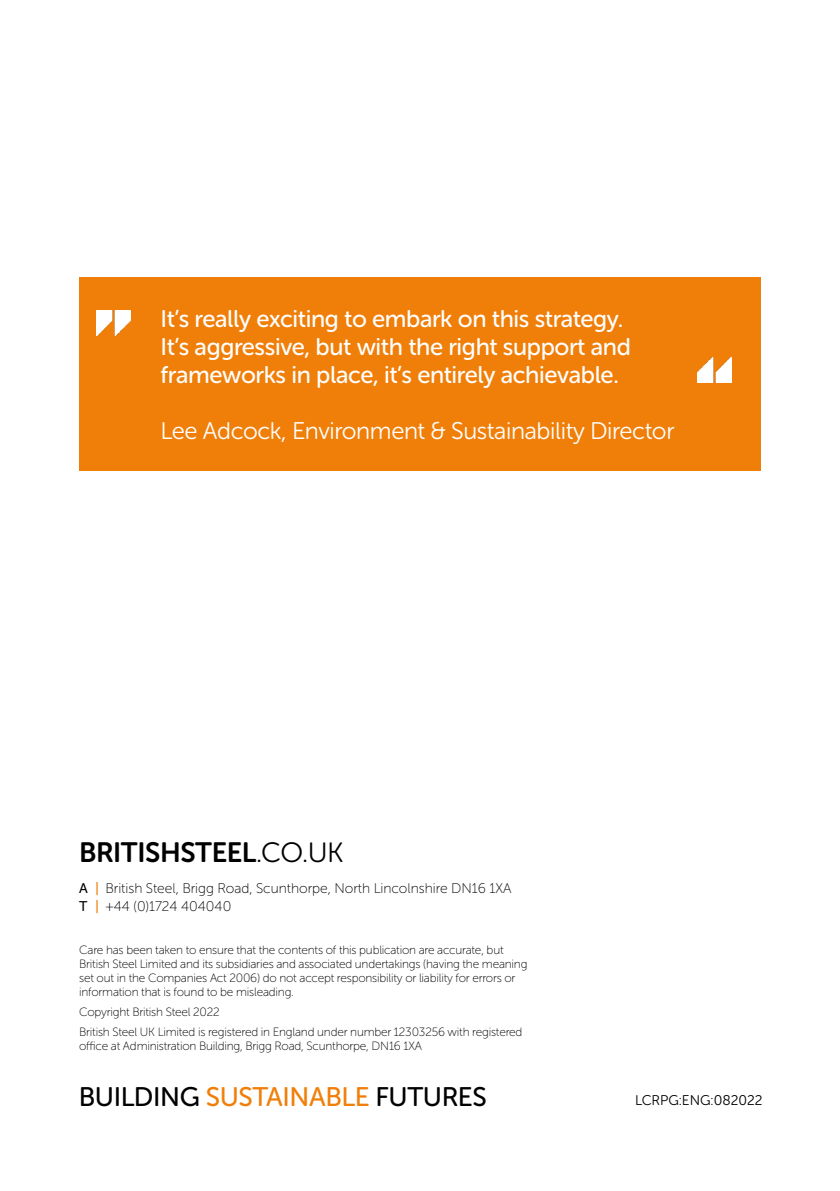
<style>
.page{position:relative;width:840px;height:1191px;background:#fff}
.page>*{position:absolute;margin:0;border:0;box-sizing:border-box;transform-origin:0 0}
.t1{font:27.8px "Museo Sans Rounded 700";letter-spacing:-.015em;color:#000}
.t2{font:26.8px "Museo Sans Rounded 500";letter-spacing:-.015em;color:#000}
.t3{font:24px/28px "Museo Sans Rounded 500";letter-spacing:-.015em;color:#fff}
.t4{font:24px "Museo Sans Rounded 300";letter-spacing:-.015em;color:#fff}
.t5{font:14px/18px "Museo Sans Rounded 100";color:#000}
.t6{font:14px "Museo Sans Rounded 300";color:#000}
.t7{font:14px/18px "Museo Sans Rounded 500";color:#000}
.t8{font:14px/18px "Museo Sans Rounded 500";color:#f07f09}
.t9{font:12px/14px "Museo Sans Rounded 100";letter-spacing:-.015em;color:#000}
.s1{font-family:"Museo Sans Rounded 300"}
.s2{color:#f07f09}
</style>
<div class="page">
<div style="left:79px;top:277px;width:681px;height:194px;background:#f07f09"></div>
<img style="left:96px;top:310px;width:34px;height:25px">
<img style="left:697px;top:357px;width:33px;height:25px">
<h3 class="t3" style="left:160px;top:305px;width:471px">It’s really exciting to embark on this strategy.<br>It’s aggressive, but with the right support and frameworks in place, it’s entirely achievable.</h3>
<h3 class="t4" style="left:160px;top:418px;width:515px">Lee Adcock, Environment &amp; Sustainability Director</h3>
<h1 class="t1" style="left:79px;top:836px;width:266px">BRITISHSTEEL<span class="s1">.CO.UK</span></h1>
<p class="t8" style="left:95px;top:879px;width:5px">| |</p>
<p class="t5" style="left:105px;top:879px;width:407px">British Steel, Brigg Road, Scunthorpe, North Lincolnshire DN16 1XA +44 (0)1724 404040</p>
<p class="t7" style="left:79px;top:879px;width:10px">A<br>T</p>
<p class="t9" style="left:79px;top:943px;width:449px">Care has been taken to ensure that the contents of this publication are accurate, but British Steel Limited and its subsidiaries and associated undertakings (having the meaning set out in the Companies Act 2006) do not accept responsibility or liability for errors or information that is found to be misleading.</p>
<p class="t9" style="left:79px;top:1002px;width:444px;line-height:20px">Copyright British Steel 2022<br>British Steel UK Limited is registered in England under number 12303256 with registered</p>
<p class="t9" style="left:79px;top:1039px;width:344px">office at Administration Building, Brigg Road, Scunthorpe, DN16 1XA</p>
<h2 class="t2" style="left:79px;top:1082px;width:409px">BUILDING <span class="s2">SUSTAINABLE</span> FUTURES</h2>
<p class="t6" style="left:635px;top:1093px;width:129px">LCRPG:ENG:082022</p>
</div>
